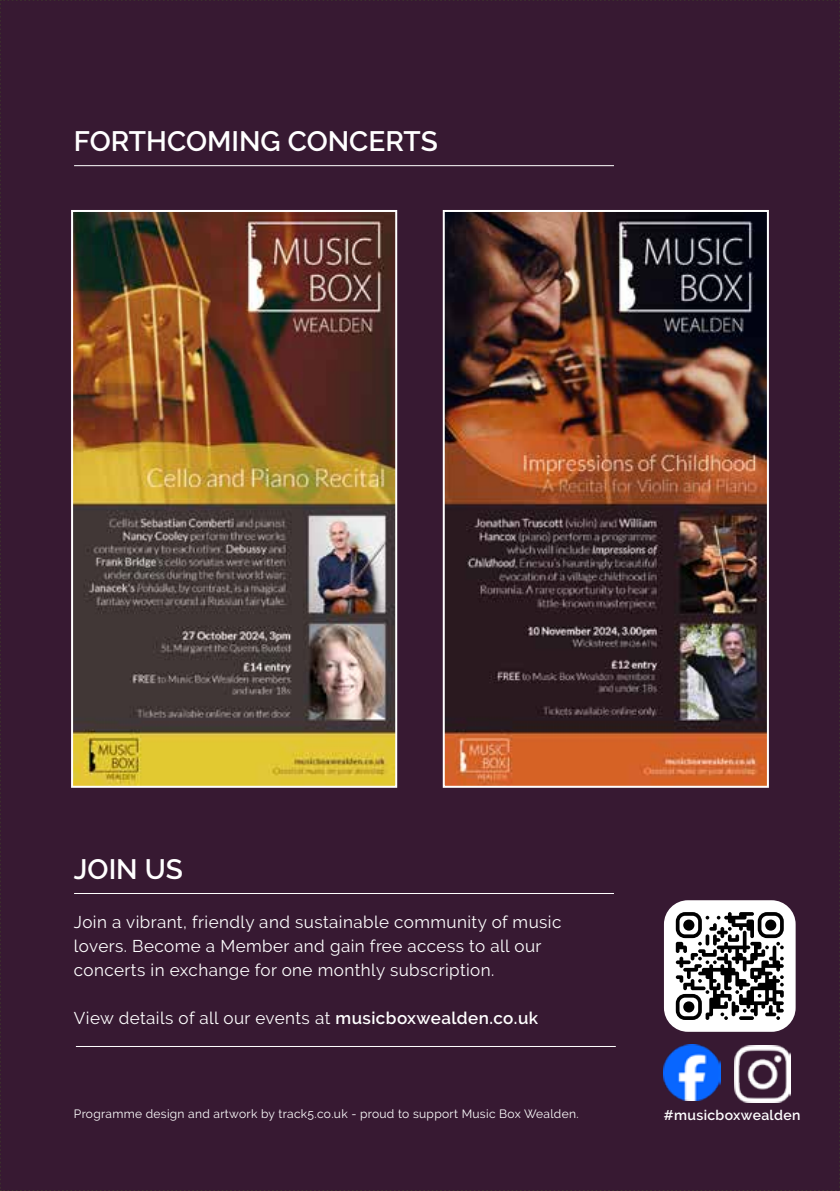
<style>
.page{position:relative;width:840px;height:1191px;background:#fff}
.page>*{position:absolute;margin:0;border:0;box-sizing:border-box;transform-origin:0 0}
.t1{font:600 28px "Raleway";color:#fff}
.t2{font:17px/24px "Raleway";letter-spacing:.025em;color:#fff}
.t3{font:600 14px "Raleway";letter-spacing:.025em;color:#fff}
.t4{font:12px "Raleway";letter-spacing:.025em;color:#fff}
.s1{font-weight:600}
</style>
<div class="page">
<img style="left:0;top:0;width:840px;height:1191px">
<img style="left:663px;top:1044px;width:57px;height:56px">
<img style="left:733px;top:1045px;width:57px;height:57px">
<h1 class="t1" style="left:74px;top:125px;width:365px">FORTHCOMING CONCERTS</h1>
<h1 class="t1" style="left:74px;top:853px;width:110px">JOIN US</h1>
<p class="t2" style="left:74px;top:910px;width:488px">Join a vibrant, friendly and sustainable community of music lovers. Become a Member and gain free access to all our concerts in exchange for one monthly subscription.</p>
<p class="t2" style="left:74px;top:1006px;width:465px">View details of all our events at <span class="s1">musicboxwealden.co.uk</span></p>
<p class="t4" style="left:74px;top:1106px;width:506px">Programme design and artwork by track5.co.uk - proud to support Music Box Wealden.</p>
<p class="t3" style="left:663px;top:1106px;width:138px">#musicboxwealden</p>
</div>
